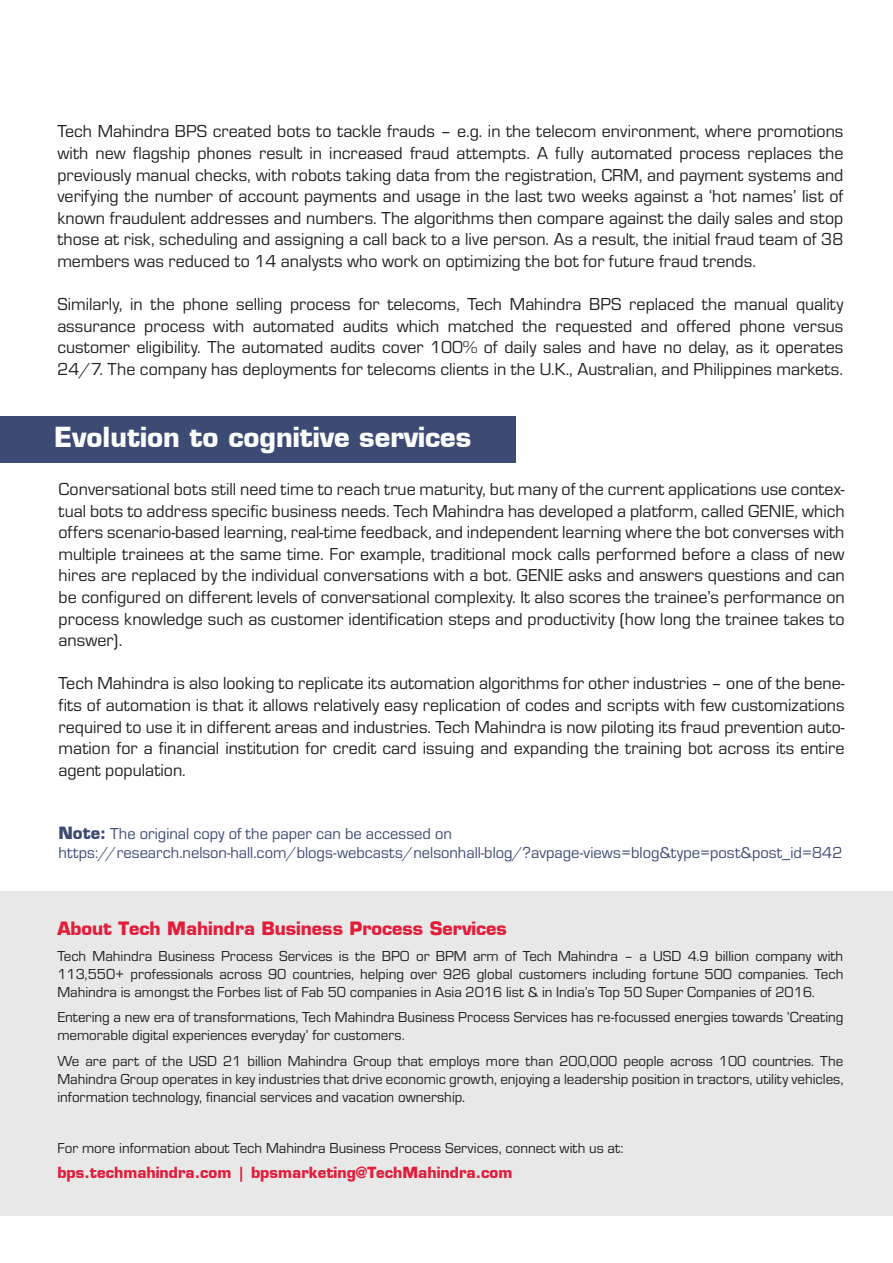
<style>
.page{position:relative;width:893px;height:1263px;background:#fff}
.page>*{position:absolute;margin:0;border:0;box-sizing:border-box;transform-origin:0 0}
.t1{font:700 27px "Eurostile";color:#fdfefe}
.t2{font:18px/21.6px "Eurostile";color:#231f20;text-align:justify}
.t3{font:700 18px "Eurostile";color:#e21d39}
.t4{font:16.5px/19.8px "Eurostile";color:#3d4b74}
.t5{font:15px/18px "Eurostile";color:#231f20;text-align:justify}
.t6{font:700 15px "Eurostile";color:#e21d39}
.s1{font-weight:700}
</style>
<div class="page">
<div style="left:0;top:891px;width:893px;height:325px;background:#e8e8e8"></div>
<div style="left:0;top:416px;width:516px;height:47px;background:#3d4b74"></div>
<p class="t2" style="left:57px;top:121px;width:788px">Tech Mahindra BPS created bots to tackle frauds – e.g. in the telecom environment, where promotions with new flagship phones result in increased fraud attempts. A fully automated process replaces the previously manual checks, with robots taking data from the registration, CRM, and payment systems and verifying the number of account payments and usage in the last two weeks against a ‘hot names’ list of known fraudulent addresses and numbers. The algorithms then compare against the daily sales and stop those at risk, scheduling and assigning a call back to a live person. As a result, the initial fraud team of 38 members was reduced to 14 analysts who work on optimizing the bot for future fraud trends.</p>
<p class="t2" style="left:57px;top:294px;width:788px">Similarly, in the phone selling process for telecoms, Tech Mahindra BPS replaced the manual quality assurance process with automated audits which matched the requested and offered phone versus customer eligibility. The automated audits cover 100% of daily sales and have no delay, as it operates 24/7. The company has deployments for telecoms clients in the U.K., Australian, and Philippines markets.</p>
<h1 class="t1" style="left:54px;top:420px;width:419px">Evolution to cognitive services</h1>
<p class="t2" style="left:59px;top:479px;width:788px">Conversational bots still need time to reach true maturity, but many of the current applications use contex&shy;tual bots to address specific business needs. Tech Mahindra has developed a platform, called GENIE, which offers scenario-based learning, real-time feedback, and independent learning where the bot converses with multiple trainees at the same time. For example, traditional mock calls performed before a class of new hires are replaced by the individual conversations with a bot. GENIE asks and answers questions and can be configured on different levels of conversational complexity. It also scores the trainee’s performance on process knowledge such as customer identification steps and productivity (how long the trainee takes to answer).</p>
<p class="t2" style="left:59px;top:673px;width:788px">Tech Mahindra is also looking to replicate its automation algorithms for other industries – one of the bene&shy;fits of automation is that it allows relatively easy replication of codes and scripts with few customizations required to use it in different areas and industries. Tech Mahindra is now piloting its fraud prevention auto&shy;mation for a financial institution for credit card issuing and expanding the training bot across its entire agent population.</p>
<p class="t4" style="left:59px;top:823px;width:785px"><span class="s1">Note:</span> The original copy of the paper can be accessed on https://research.nelson-hall.com/blogs-webcasts/nelsonhall-blog/?avpage-views=blog&amp;type=post&amp;post_id=842</p>
<p class="t3" style="left:57px;top:917px;width:451px">About Tech Mahindra Business Process Services</p>
<p class="t5" style="left:57px;top:947px;width:787px">Tech Mahindra Business Process Services is the BPO or BPM arm of Tech Mahindra – a USD 4.9 billion company with 113,550+ professionals across 90 countries, helping over 926 global customers including fortune 500 companies. Tech Mahindra is amongst the Forbes list of Fab 50 companies in Asia 2016 list &amp; in India’s Top 50 Super Companies of 2016.</p>
<p class="t5" style="left:57px;top:1009px;width:788px">Entering a new era of transformations, Tech Mahindra Business Process Services has re-focussed energies towards ‘Creating memorable digital experiences everyday’ for customers.</p>
<p class="t5" style="left:57px;top:1052px;width:787px">We are part of the USD 21 billion Mahindra Group that employs more than 200,000 people across 100 countries. The Mahindra Group operates in key industries that drive economic growth, enjoying a leadership position in tractors, utility vehicles, information technology, financial services and vacation ownership.</p>
<p class="t5" style="left:57px;top:1139px;width:568px">For more information about Tech Mahindra Business Process Services, connect with us at:</p>
<p class="t6" style="left:57px;top:1163px;width:456px">bps.techmahindra.com | bpsmarketing@TechMahindra.com</p>
</div>
